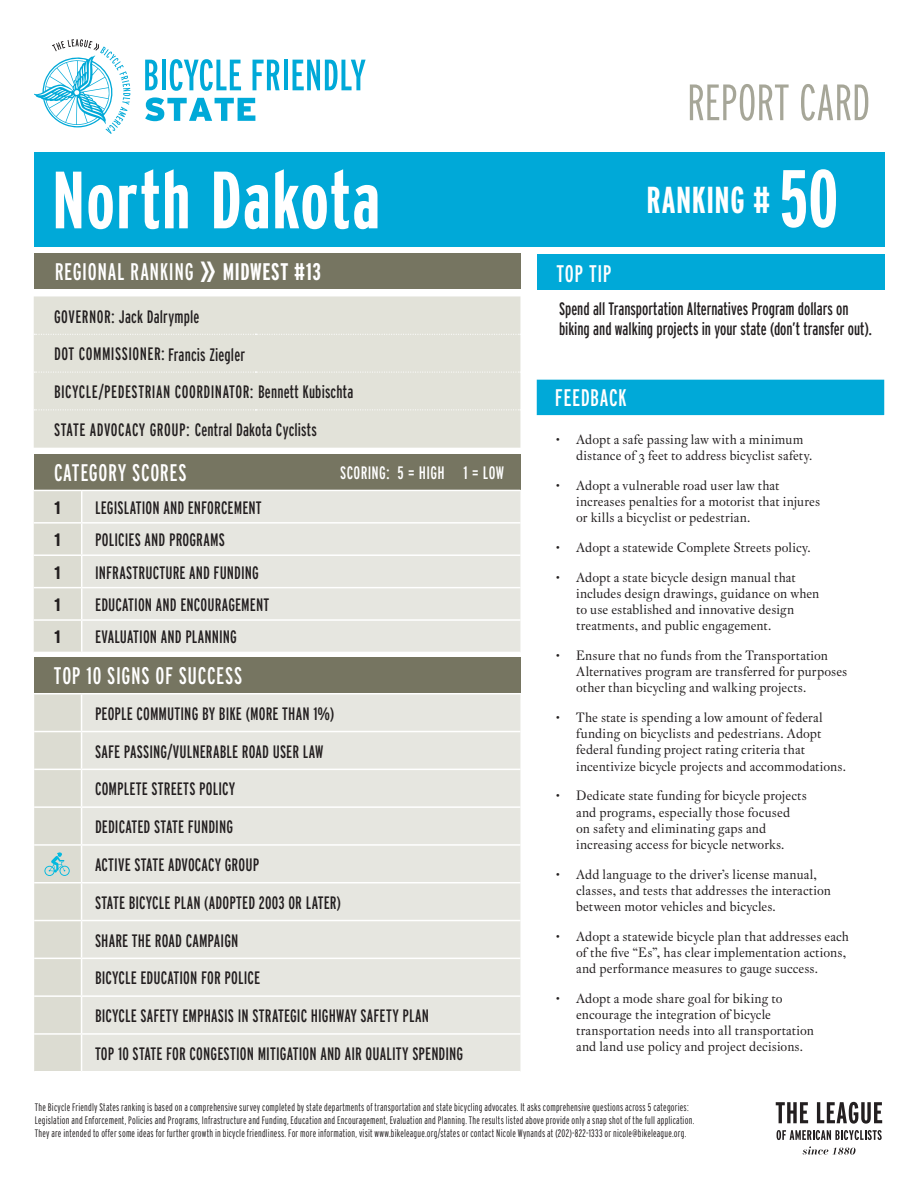
<style>
.page{position:relative;width:918px;height:1188px;background:#fff}
.page>*{position:absolute;margin:0;border:0;box-sizing:border-box;transform-origin:0 0}
.State_Name__title{font:700 extra-condensed 81px "Interstate";letter-spacing:.02em;color:#fff}
.State_Ranking_Number{font:700 extra-condensed 81px "Interstate";color:#fff}
.State_Name__title-2{font:300 extra-condensed 51px "Interstate";letter-spacing:-.01em;color:#a6a698}
.t1{font:extra-condensed 39px "Interstate";color:#fff}
.t2{font:700 extra-condensed 37.5px "Interstate";letter-spacing:.015em;color:#fff}
.t3{font:extra-condensed 24px "Interstate";letter-spacing:.025em;color:#fff}
.t4{font:700 extra-condensed 24px "Interstate";letter-spacing:.025em;color:#fff}
.Tip_text{font:extra-condensed 18px/19.5px "Interstate";letter-spacing:.005em;color:#231f20}
.t5{font:extra-condensed 18px "Interstate";letter-spacing:.015em;color:#fff}
.Category_Scoring{font:700 18px "Interstate";color:#231f20}
.t6{font:13.5px/16.2px "Fleischman BT Pro";letter-spacing:.005em;color:#231f20}
.t7{font:300 extra-condensed 10.8px/13px "Interstate";letter-spacing:.02em;color:#231f20}
</style>
<div class="page">
<div style="left:34px;top:152px;width:486px;height:94px;background:#00a9d8"></div>
<div style="left:507px;top:152px;width:377px;height:94px;background:#00a9d8"></div>
<div style="left:34px;top:253px;width:486px;height:36px;background:#767561"></div>
<div style="left:34px;top:296px;width:486px;height:152px;background:#e2e2d9"></div>
<svg style="left:34px;top:334px;width:486px;height:1px"></svg>
<svg style="left:34px;top:372px;width:486px;height:1px"></svg>
<svg style="left:34px;top:409px;width:486px;height:1px"></svg>
<div style="left:537px;top:380px;width:347px;height:35px;background:#00a9d8"></div>
<div style="left:537px;top:254px;width:347px;height:35px;background:#00a9d8"></div>
<svg style="left:803px;top:1146px;width:52px;height:9px"></svg>
<svg style="left:776px;top:1102px;width:32px;height:21px"></svg>
<svg style="left:817px;top:1102px;width:65px;height:22px"></svg>
<svg style="left:777px;top:1130px;width:105px;height:10px"></svg>
<svg style="left:145px;top:97px;width:110px;height:24px"></svg>
<svg style="left:145px;top:60px;width:13px;height:30px"></svg>
<hr style="left:162px;top:60px;width:4px;height:30px;background:#00a9d8">
<svg style="left:170px;top:59px;width:71px;height:32px"></svg>
<svg style="left:253px;top:60px;width:27px;height:30px"></svg>
<hr style="left:284px;top:60px;width:4px;height:30px;background:#00a9d8">
<svg style="left:293px;top:60px;width:73px;height:30px"></svg>
<svg style="left:35px;top:39px;width:95px;height:95px"></svg>
<svg style="left:34px;top:454px;width:486px;height:198px;background:#949483"></svg>
<div style="left:82px;top:491px;width:438px;height:161px;background:#e6e6e0"></div>
<hr style="left:34px;top:490px;width:48px;height:1px;background:#fff">
<hr style="left:82px;top:490px;width:438px;height:1px;background:#fff">
<hr style="left:81px;top:491px;width:1px;height:31px;background:#fff">
<hr style="left:34px;top:522px;width:48px;height:2px;background:#fff">
<hr style="left:82px;top:522px;width:438px;height:2px;background:#fff">
<hr style="left:81px;top:524px;width:1px;height:30px;background:#fff">
<hr style="left:34px;top:554px;width:48px;height:2px;background:#fff">
<hr style="left:82px;top:554px;width:438px;height:2px;background:#fff">
<hr style="left:81px;top:556px;width:1px;height:31px;background:#fff">
<hr style="left:34px;top:587px;width:48px;height:1px;background:#fff">
<hr style="left:82px;top:587px;width:438px;height:1px;background:#fff">
<hr style="left:81px;top:588px;width:1px;height:31px;background:#fff">
<hr style="left:34px;top:619px;width:48px;height:2px;background:#fff">
<hr style="left:82px;top:619px;width:438px;height:2px;background:#fff">
<hr style="left:81px;top:621px;width:1px;height:31px;background:#fff">
<svg style="left:34px;top:658px;width:486px;height:413px;background:#dcdcd5"></svg>
<p class="State_Name__title-2" style="left:687px;top:71px;width:185px">REPORT CARD</p>
<p class="State_Name__title" style="left:52px;top:151px;width:329px">North Dakota</p>
<p class="State_Ranking_Number" style="left:779px;top:149px;width:60px">50</p>
<p class="t4" style="left:223px;top:257px;width:100px">MIDWEST #13</p>
<p class="Tip_text" style="left:559px;top:299px;width:315px">Spend all Transportation Alternatives Program dollars on biking and walking projects in your state (don’t transfer out).</p>
<p class="t2" style="left:646px;top:177px;width:125px">RANKING #</p>
<p class="t3" style="left:55px;top:257px;width:140px">REGIONAL RANKING</p>
<p class="t1" style="left:200px;top:244px;width:17px">»</p>
<p class="t3" style="left:557px;top:259px;width:56px">TOP TIP</p>
<p class="Tip_text" style="left:54px;top:306px;width:147px">GOVERNOR: Jack Dalrymple</p>
<p class="Tip_text" style="left:54px;top:344px;width:193px">DOT COMMISSIONER: Francis Ziegler</p>
<p class="Tip_text" style="left:54px;top:382px;width:301px">BICYCLE/PEDESTRIAN COORDINATOR: Bennett Kubischta</p>
<p class="Tip_text" style="left:54px;top:420px;width:265px">STATE ADVOCACY GROUP: Central Dakota Cyclists</p>
<p class="t3" style="left:54px;top:458px;width:134px">CATEGORY SCORES</p>
<p class="t5" style="left:340px;top:462px;width:165px">SCORING: 5 = HIGH 1 = LOW</p>
<p class="t3" style="left:555px;top:383px;width:73px">FEEDBACK</p>
<p class="t6" style="left:576px;top:431px;width:238px;text-indent:-20px">• Adopt a safe passing law with a minimum distance of 3 feet to address bicyclist safety.</p>
<p class="t6" style="left:576px;top:477px;width:245px;text-indent:-20px">• Adopt a vulnerable road user law that increases penalties for a motorist that injures or kills a bicyclist or pedestrian.</p>
<p class="t6" style="left:556px;top:539px;width:256px">• Adopt a statewide Complete Streets policy.</p>
<p class="t6" style="left:576px;top:569px;width:245px;text-indent:-20px">• Adopt a state bicycle design manual that includes design drawings, guidance on when to use established and innovative design treatments, and public engagement.</p>
<p class="t6" style="left:576px;top:647px;width:273px;text-indent:-20px">• Ensure that no funds from the Transportation<br>Alternatives program are transferred for purposes other than bicycling and walking projects.</p>
<p class="t6" style="left:576px;top:709px;width:271px;text-indent:-20px">• The state is spending a low amount of federal funding on bicyclists and pedestrians. Adopt federal funding project rating criteria that incentivize bicycle projects and accommodations.</p>
<p class="t6" style="left:576px;top:788px;width:232px;text-indent:-20px">• Dedicate state funding for bicycle projects and programs, especially those focused on safety and eliminating gaps and increasing access for bicycle networks.</p>
<p class="t6" style="left:576px;top:866px;width:256px;text-indent:-20px">• Add language to the driver’s license manual, classes, and tests that addresses the interaction between motor vehicles and bicycles.</p>
<p class="t6" style="left:576px;top:928px;width:274px;text-indent:-20px">• Adopt a statewide bicycle plan that addresses each of the five “Es”, has clear implementation actions, and performance measures to gauge success.</p>
<p class="t6" style="left:576px;top:990px;width:239px;text-indent:-20px">• Adopt a mode share goal for biking to encourage the integration of bicycle transportation needs into all transportation and land use policy and project decisions.</p>
<p class="Category_Scoring" style="left:54px;top:497px;width:8px">1</p>
<p class="Tip_text" style="left:95px;top:498px;width:168px">LEGISLATION AND ENFORCEMENT</p>
<p class="Category_Scoring" style="left:54px;top:529px;width:8px">1</p>
<p class="Tip_text" style="left:95px;top:530px;width:131px">POLICIES AND PROGRAMS</p>
<p class="Category_Scoring" style="left:54px;top:561px;width:8px">1</p>
<p class="Tip_text" style="left:95px;top:562px;width:165px">INFRASTRUCTURE AND FUNDING</p>
<p class="Category_Scoring" style="left:54px;top:594px;width:8px">1</p>
<p class="Tip_text" style="left:95px;top:595px;width:176px">EDUCATION AND ENCOURAGEMENT</p>
<p class="Category_Scoring" style="left:54px;top:626px;width:8px">1</p>
<p class="Tip_text" style="left:95px;top:627px;width:143px">EVALUATION AND PLANNING</p>
<p class="t3" style="left:54px;top:661px;width:190px">TOP 10 SIGNS OF SUCCESS</p>
<p class="Tip_text" style="left:95px;top:704px;width:241px">PEOPLE COMMUTING BY BIKE (MORE THAN 1%)</p>
<p class="Tip_text" style="left:95px;top:741px;width:230px">SAFE PASSING/VULNERABLE ROAD USER LAW</p>
<p class="Tip_text" style="left:95px;top:779px;width:142px">COMPLETE STREETS POLICY</p>
<p class="Tip_text" style="left:95px;top:817px;width:140px">DEDICATED STATE FUNDING</p>
<p class="Tip_text" style="left:95px;top:855px;width:166px">ACTIVE STATE ADVOCACY GROUP</p>
<p class="Tip_text" style="left:95px;top:893px;width:248px">STATE BICYCLE PLAN (ADOPTED 2003 OR LATER)</p>
<p class="Tip_text" style="left:95px;top:930px;width:145px">SHARE THE ROAD CAMPAIGN</p>
<p class="Tip_text" style="left:95px;top:968px;width:167px">BICYCLE EDUCATION FOR POLICE</p>
<p class="Tip_text" style="left:95px;top:1006px;width:335px">BICYCLE SAFETY EMPHASIS IN STRATEGIC HIGHWAY SAFETY PLAN</p>
<p class="Tip_text" style="left:95px;top:1044px;width:370px">TOP 10 STATE FOR CONGESTION MITIGATION AND AIR QUALITY SPENDING</p>
<p class="t7" style="left:35px;top:1100px;width:661px">The Bicycle Friendly States ranking is based on a comprehensive survey completed by state departments of transportation and state bicycling advocates. It asks comprehensive questions across 5 categories:<br>Legislation and Enforcement, Policies and Programs, Infrastructure and Funding, Education and Encouragement, Evaluation and Planning. The results listed above provide only a snap shot of the full application.<br>They are intended to offer some ideas for further growth in bicycle friendliness. For more information, visit www.bikeleague.org/states or contact Nicole Wynands at (202)-822-1333 or nicole@bikeleague.org.</p>
</div>
